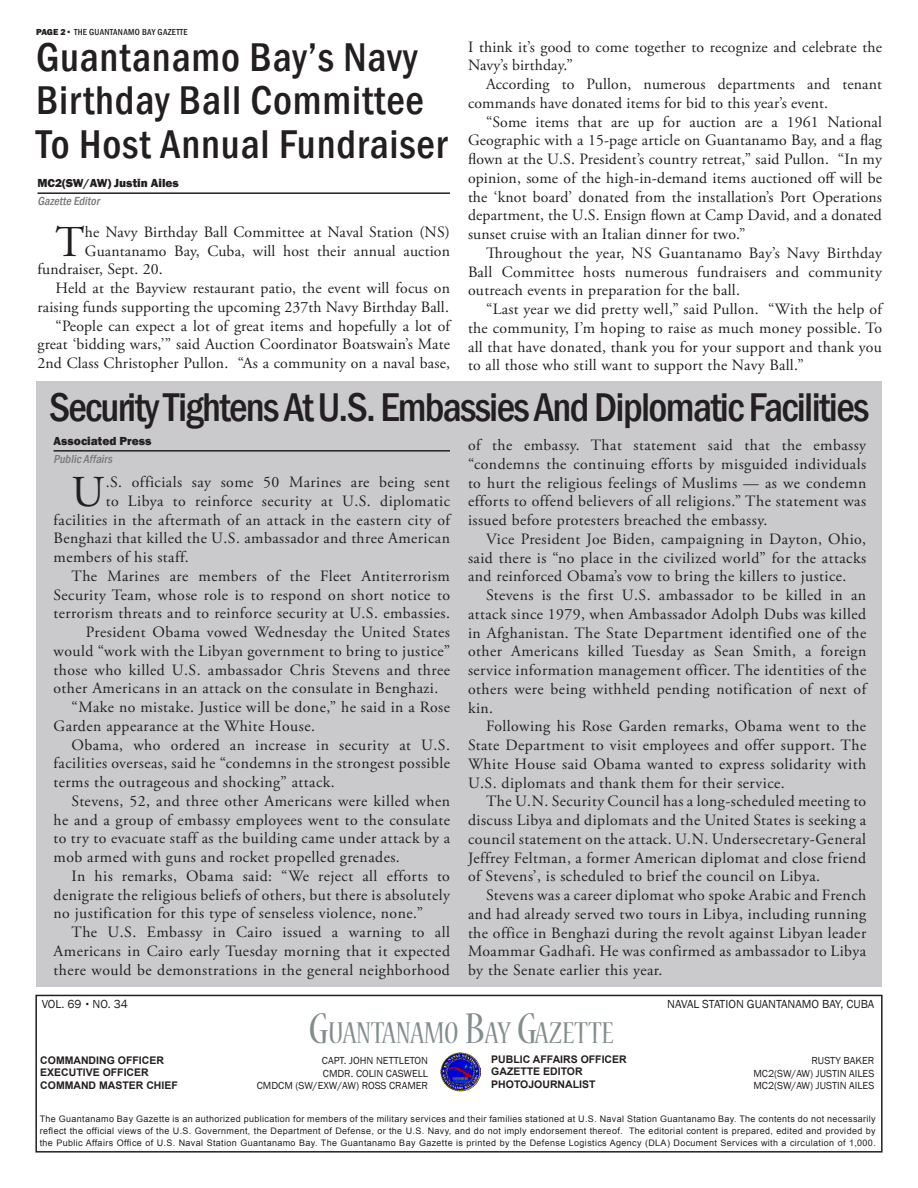
<style>
.page{position:relative;width:918px;height:1188px;background:#fff}
.page>*{position:absolute;margin:0;border:0;box-sizing:border-box;transform-origin:0 0}
.Paragraph_Style_2{font:44.1px "Adobe Garamond Pro";color:#231f20}
.Paragraph_Style_2-2{font:500 condensed 41.25px/43.5px "Franklin Gothic";letter-spacing:.01em;color:#231f20}
.Paragraph_Style_2-3{font:500 condensed 41.25px "Franklin Gothic";letter-spacing:-.04em;color:#231f20}
.t1{font:condensed 33.6px "Nueva Std";color:#848d8d}
.Paragraph_Style_2-4{font:15.75px/18.8px "Adobe Garamond Pro";letter-spacing:.03em;color:#231f20;text-align:justify}
.Paragraph_Style_2-5{font:15.75px/18.8px "Adobe Garamond Pro";letter-spacing:.01em;color:#231f20}
.t2{font:12px "Franklin Gothic";color:#231f20}
.Paragraph_Style_2-6{font:800 12px "Franklin Gothic";color:#231f20}
.Paragraph_Style_2-7{font:italic 500 condensed 12px "Franklin Gothic";color:#76787b}
.t3{font:10.5px/12.6px "Franklin Gothic";color:#231f20;text-align:right}
.t4{font:700 10.5px/12.6px "Arial";color:#231f20}
.t5{font:9px/12px "Arial";letter-spacing:.04em;color:#231f20;text-align:justify}
.t6{font:500 condensed 9px "Franklin Gothic";letter-spacing:.03em;color:#231f20}
.s1{font-weight:800;font-stretch:normal}
.s2{font-size:8.7px}
.s3{font-size:48px}
</style>
<div class="page">
<div style="left:35px;top:995px;width:848px;height:158px;border:2px solid #231f20"></div>
<img style="left:441px;top:1053px;width:40px;height:39px">
<hr style="left:38px;top:192px;width:412px;height:2px;background:#231f20">
<div style="left:36px;top:381px;width:846px;height:606px;background:#cacacd"></div>
<hr style="left:54px;top:450px;width:396px;height:2px;background:#231f20">
<p class="t6" style="left:36px;top:26px;width:153px"><span class="s1">PAGE 2•</span> THE GUANTANAMO BAY GAZETTE</p>
<p class="Paragraph_Style_2-5" style="left:468px;top:38px;width:415px">I think it’s good to come together to recognize and celebrate the<br>Navy’s birthday.”</p>
<p class="Paragraph_Style_2-5" style="left:468px;top:75px;width:415px;text-indent:18px">According to Pullon, numerous departments and tenant commands have donated items for bid to this year’s event.</p>
<p class="Paragraph_Style_2-4" style="left:468px;top:113px;width:416px;text-indent:18px">“Some items that are up for auction are a 1961 National Geographic with a 15-page article on Guantanamo Bay, and a flag flown at the U.S. President’s country retreat,” said Pullon. “In my opinion, some of the high-in-demand items auctioned off will be the ‘knot board’ donated from the installation’s Port Operations department, the U.S. Ensign flown at Camp David, and a donated sunset cruise with an Italian dinner for two.”</p>
<p class="Paragraph_Style_2-4" style="left:468px;top:244px;width:416px;text-indent:18px">Throughout the year, NS Guantanamo Bay’s Navy Birthday Ball Committee hosts numerous fundraisers and community outreach events in preparation for the ball.</p>
<p class="Paragraph_Style_2-4" style="left:468px;top:300px;width:416px;text-indent:18px">“Last year we did pretty well,” said Pullon. “With the help of the community, I’m hoping to raise as much money possible. To all that have donated, thank you for your support and thank you to all those who still want to support the Navy Ball.”</p>
<p class="Paragraph_Style_2-3" style="left:49px;top:380px;width:822px">Security Tightens At U.S. Embassies And Diplomatic Facilities</p>
<p class="Paragraph_Style_2-2" style="left:36px;top:35px;width:412px">Guantanamo Bay’s Navy<br>Birthday Ball Committee<br>To Host Annual Fundraiser</p>
<p class="Paragraph_Style_2-6" style="left:38px;top:175px;width:143px">MC2(SW/AW) Justin Ailes</p>
<p class="Paragraph_Style_2-7" style="left:38px;top:193px;width:66px">Gazette Editor</p>
<p class="Paragraph_Style_2" style="left:55px;top:215px;width:31px">T</p>
<p class="Paragraph_Style_2-5" style="left:85px;top:223px;width:367px">he Navy Birthday Ball Committee at Naval Station (NS)</p>
<p class="Paragraph_Style_2-5" style="left:85px;top:242px;width:367px">Guantanamo Bay, Cuba, will host their annual auction</p>
<p class="Paragraph_Style_2-5" style="left:37px;top:261px;width:127px">fundraiser, Sept. 20.</p>
<p class="Paragraph_Style_2-5" style="left:37px;top:279px;width:414px;text-align:right">Held at the Bayview restaurant patio, the event will focus on raising funds supporting the upcoming 237th Navy Birthday Ball.</p>
<p class="Paragraph_Style_2-4" style="left:37px;top:317px;width:414px;text-indent:18px">“People can expect a lot of great items and hopefully a lot of great ‘bidding wars,’” said Auction Coordinator Boatswain’s Mate 2nd Class Christopher Pullon. “As a community on a naval base,</p>
<p class="Paragraph_Style_2-6" style="left:54px;top:433px;width:99px">Associated Press</p>
<p class="Paragraph_Style_2-7" style="left:54px;top:451px;width:63px">PublicAffairs</p>
<p class="Paragraph_Style_2" style="left:72px;top:465px;width:34px">U</p>
<p class="Paragraph_Style_2-4" style="left:106px;top:473px;width:346px">.S. officials say some 50 Marines are being sent</p>
<p class="Paragraph_Style_2-4" style="left:106px;top:492px;width:346px">to Libya to reinforce security at U.S. diplomatic</p>
<p class="Paragraph_Style_2-4" style="left:54px;top:511px;width:398px">facilities in the aftermath of an attack in the eastern city of</p>
<p class="Paragraph_Style_2-4" style="left:54px;top:530px;width:398px">Benghazi that killed the U.S. ambassador and three American</p>
<p class="Paragraph_Style_2-4" style="left:54px;top:548px;width:137px">members of his staff.</p>
<p class="Paragraph_Style_2-4" style="left:72px;top:567px;width:380px">The Marines are members of the Fleet Antiterrorism</p>
<p class="Paragraph_Style_2-4" style="left:54px;top:586px;width:398px">Security Team, whose role is to respond on short notice to</p>
<p class="Paragraph_Style_2-4" style="left:54px;top:605px;width:398px">terrorism threats and to reinforce security at U.S. embassies.</p>
<p class="Paragraph_Style_2-4" style="left:86px;top:623px;width:366px">President Obama vowed Wednesday the United States</p>
<p class="Paragraph_Style_2-4" style="left:54px;top:642px;width:398px">would “work with the Libyan government to bring to justice”</p>
<p class="Paragraph_Style_2-4" style="left:54px;top:661px;width:398px">those who killed U.S. ambassador Chris Stevens and three</p>
<p class="Paragraph_Style_2-4" style="left:54px;top:680px;width:386px">other Americans in an attack on the consulate in Benghazi.</p>
<p class="Paragraph_Style_2-4" style="left:54px;top:698px;width:398px;text-indent:18px">“Make no mistake. Justice will be done,” he said in a Rose<br>Garden appearance at the White House.</p>
<p class="Paragraph_Style_2-4" style="left:54px;top:736px;width:398px;text-indent:18px">Obama, who ordered an increase in security at U.S. facilities overseas, said he “condemns in the strongest possible terms the outrageous and shocking” attack.</p>
<p class="Paragraph_Style_2-4" style="left:54px;top:792px;width:398px;text-indent:18px">Stevens, 52, and three other Americans were killed when he and a group of embassy employees went to the consulate to try to evacuate staff as the building came under attack by a mob armed with guns and rocket propelled grenades.</p>
<p class="Paragraph_Style_2-4" style="left:54px;top:867px;width:398px;text-indent:18px">In his remarks, Obama said: “We reject all efforts to denigrate the religious beliefs of others, but there is absolutely no justification for this type of senseless violence, none.”</p>
<p class="Paragraph_Style_2-4" style="left:54px;top:923px;width:398px;text-indent:18px">The U.S. Embassy in Cairo issued a warning to all Americans in Cairo early Tuesday morning that it expected there would be demonstrations in the general neighborhood</p>
<p class="t2" style="left:42px;top:996px;width:88px">VOL. 69 <span class="s2">•</span> NO. 34</p>
<p class="Paragraph_Style_2-4" style="left:468px;top:436px;width:400px">of the embassy. That statement said that the embassy “condemns the continuing efforts by misguided individuals to hurt the religious feelings of Muslims — as we condemn efforts to offend believers of all religions.” The statement was issued before protesters breached the embassy.</p>
<p class="Paragraph_Style_2-4" style="left:468px;top:530px;width:400px;text-indent:18px">Vice President Joe Biden, campaigning in Dayton, Ohio, said there is “no place in the civilized world” for the attacks and reinforced Obama’s vow to bring the killers to justice.</p>
<p class="Paragraph_Style_2-4" style="left:468px;top:586px;width:400px;text-indent:18px">Stevens is the first U.S. ambassador to be killed in an attack since 1979, when Ambassador Adolph Dubs was killed in Afghanistan. The State Department identified one of the other Americans killed Tuesday as Sean Smith, a foreign service information management officer. The identities of the others were being withheld pending notification of next of kin.</p>
<p class="Paragraph_Style_2-4" style="left:468px;top:718px;width:400px;text-indent:18px">Following his Rose Garden remarks, Obama went to the State Department to visit employees and offer support. The White House said Obama wanted to express solidarity with U.S. diplomats and thank them for their service.</p>
<p class="Paragraph_Style_2-4" style="left:468px;top:793px;width:400px;text-indent:18px">The U.N. Security Council has a long-scheduled meeting to discuss Libya and diplomats and the United States is seeking a council statement on the attack. U.N. Undersecretary-General Jeffrey Feltman, a former American diplomat and close friend of Stevens’, is scheduled to brief the council on Libya.</p>
<p class="Paragraph_Style_2-4" style="left:468px;top:886px;width:400px;text-indent:18px">Stevens was a career diplomat who spoke Arabic and French and had already served two tours in Libya, including running the office in Benghazi during the revolt against Libyan leader Moammar Gadhafi. He was confirmed as ambassador to Libya by the Senate earlier this year.</p>
<p class="t2" style="left:667px;top:997px;width:209px">NAVAL STATION GUANTANAMO BAY, CUBA</p>
<h3 class="t1" style="left:308px;top:1018px;width:307px"><span class="s3">G</span>UANTANAMO <span class="s3">B</span>AY <span class="s3">G</span>AZETTE</h3>
<p class="t4" style="left:40px;top:1054px;width:139px">COMMANDING OFFICER<br>EXECUTIVE OFFICER<br>COMMAND MASTER CHIEF</p>
<p class="t3" style="left:257px;top:1055px;width:173px">CAPT. JOHN NETTLETON<br>CMDR. COLIN CASWELL<br>CMDCM (SW/EXW/AW) ROSS CRAMER</p>
<p class="t4" style="left:491px;top:1053px;width:137px">PUBLIC AFFAIRS OFFICER<br>GAZETTE EDITOR<br>PHOTOJOURNALIST</p>
<p class="t3" style="left:753px;top:1055px;width:122px;text-align:justify;text-indent:58px">RUSTY BAKER MC2(SW/AW) JUSTIN AILES MC2(SW/AW) JUSTIN AILES</p>
<p class="t5" style="left:40px;top:1113px;width:838px">The Guantanamo Bay Gazette is an authorized publication for members of the military services and their families stationed at U.S. Naval Station Guantanamo Bay. The contents do not necessarily reflect the official views of the U.S. Government, the Department of Defense, or the U.S. Navy, and do not imply endorsement thereof. The editorial content is prepared, edited and provided by the Public Affairs Office of U.S. Naval Station Guantanamo Bay. The Guantanamo Bay Gazette is printed by the Defense Logistics Agency (DLA) Document Services with a circulation of 1,000.</p>
</div>
